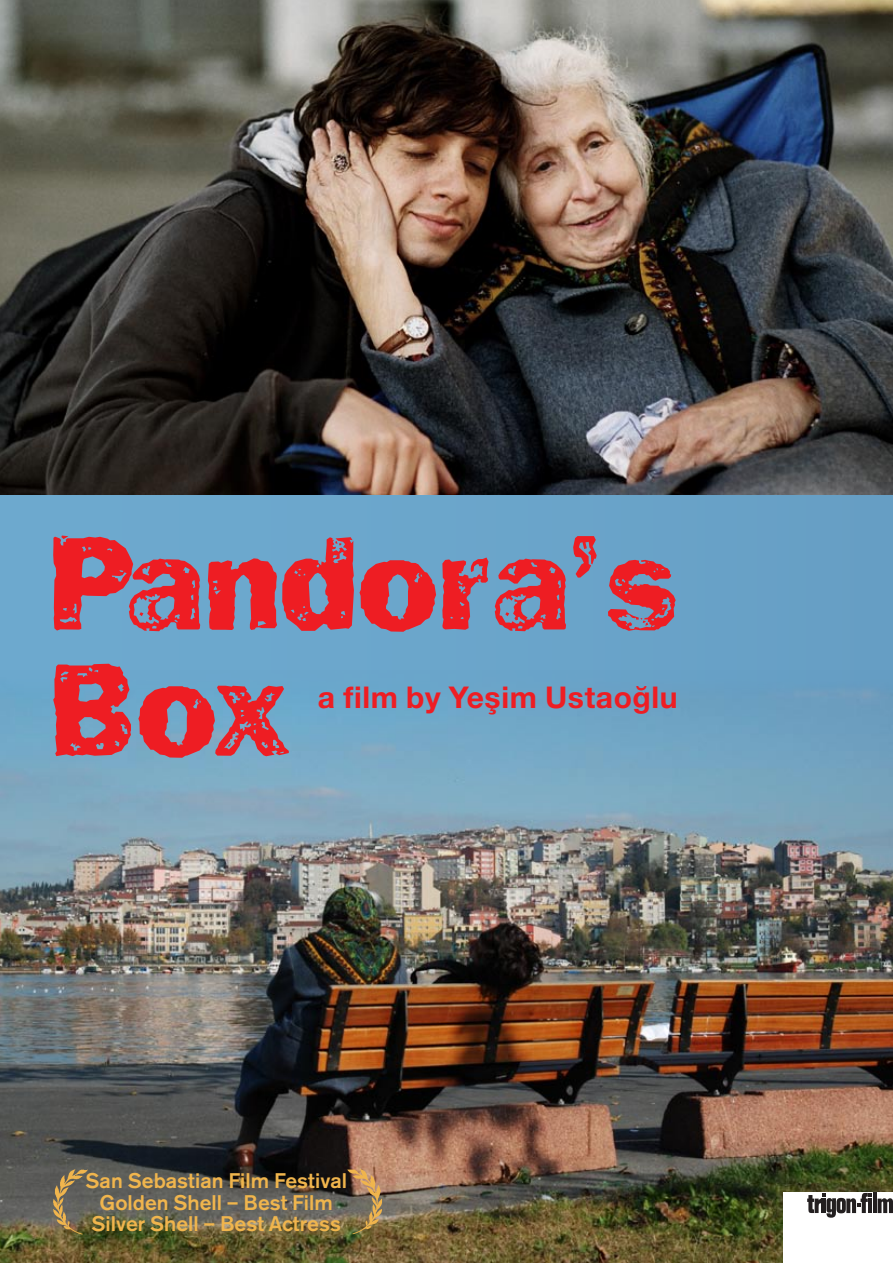
<style>
.page{position:relative;width:893px;height:1263px;background:#fff}
.page>*{position:absolute;margin:0;border:0;box-sizing:border-box;transform-origin:0 0}
.t1{font:136.5px/126px "Frankie";letter-spacing:-.01em;color:#ee1d23}
.t2{font:700 30px "Helvetica Neue LT Pro";letter-spacing:.02em;color:#ee1d23}
.t3{font:500 21px/21.8px "Akzidenz Grotesk BQ";color:#f0b54d;text-align:center}
</style>
<div class="page">
<img style="left:0;top:694px;width:893px;height:569px">
<div style="left:0;top:454px;width:893px;height:240px;background:#6ba6cb"></div>
<img style="left:0;top:0;width:893px;height:494px">
<img style="left:45px;top:1166px;width:53px;height:70px">
<img style="left:339px;top:1167px;width:49px;height:68px">
<div style="left:783px;top:1193px;width:110px;height:70px;background:#fff"></div>
<hr style="left:873px;top:1193px;width:4px;height:20px;background:#231f20">
<svg style="left:878px;top:1198px;width:15px;height:15px"></svg>
<svg style="left:807px;top:1193px;width:65px;height:25px"></svg>
<h1 class="t1" style="left:47px;top:518px;width:632px">Pandora’s<br>Box</h1>
<h2 class="t2" style="left:318px;top:678px;width:361px">a film by Yeşim Ustaoğlu</h2>
<p class="t3" style="left:85px;top:1170px;width:263px">San Sebastian Film Festival<br>Golden Shell – Best Film<br>Silver Shell – Best Actress</p>
</div>
